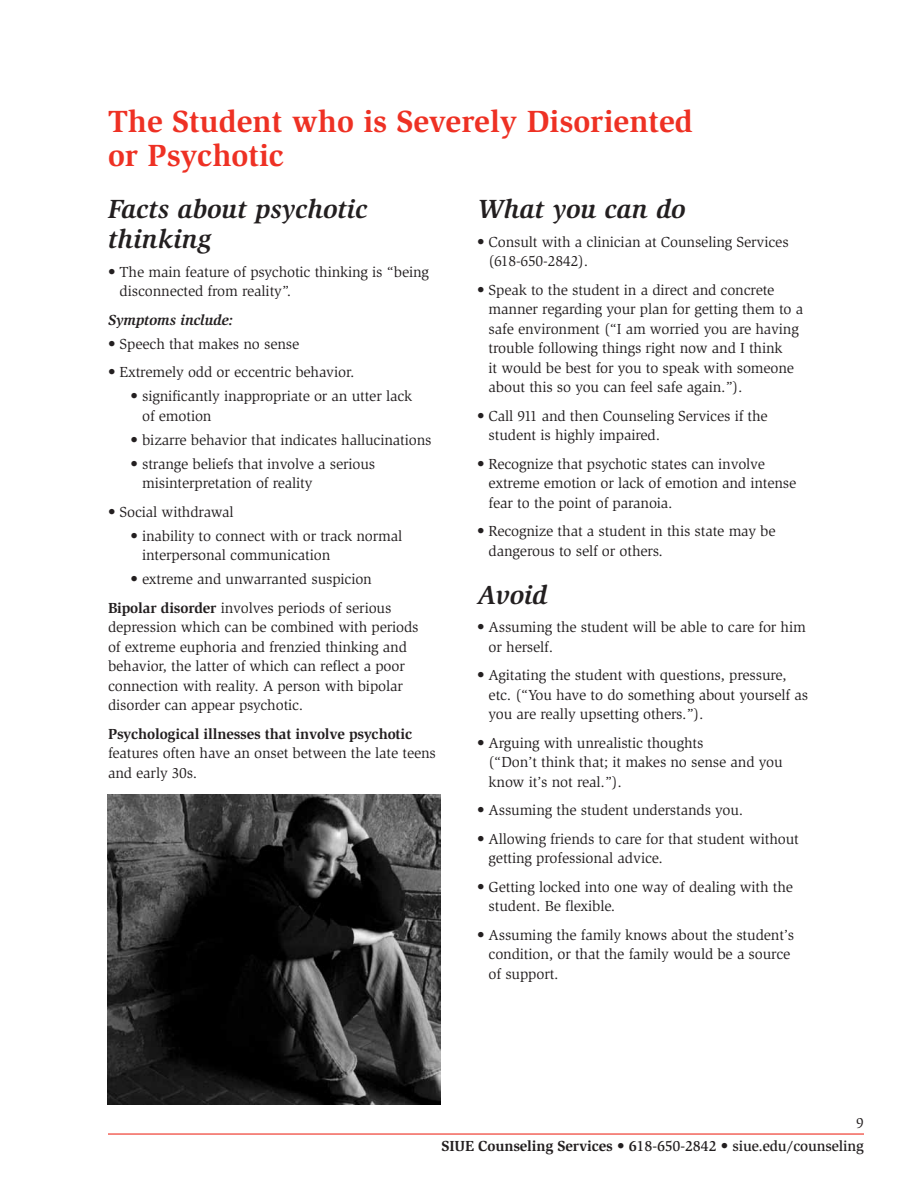
<style>
.page{position:relative;width:918px;height:1188px;background:#fff}
.page>*{position:absolute;margin:0;border:0;box-sizing:border-box;transform-origin:0 0}
.t1{font:700 31.5px/34.5px "Slimbach";color:#ee3124}
.t2{font:italic 700 27px/30px "Slimbach";color:#231f20}
.t3{font:15px/19.5px "Slimbach";letter-spacing:-.01em;color:#231f20}
.t4{font:500 15px/23.7px "Slimbach";letter-spacing:-.01em;color:#231f20;text-align:right}
.t5{font:700 15px "Slimbach";letter-spacing:-.01em;color:#231f20}
.t6{font:italic 700 15px "Slimbach";letter-spacing:-.01em;color:#231f20}
.s1{font-weight:700}
.s2{font-weight:400}
</style>
<div class="page">
<img style="left:107px;top:795px;width:334px;height:309px">
<hr style="left:108px;top:1133px;width:756px;height:2px;background:#ee3124">
<h1 class="t1" style="left:108px;top:104px;width:586px">The Student who is Severely Disoriented or Psychotic</h1>
<h2 class="t2" style="left:108px;top:194px;width:261px">Facts about psychotic thinking</h2>
<p class="t3" style="left:120px;top:262px;width:311px;text-indent:-12px">• The main feature of psychotic thinking is “being disconnected from reality”.</p>
<p class="t6" style="left:108px;top:311px;width:127px">Symptoms include:</p>
<p class="t3" style="left:108px;top:334px;width:193px">• Speech that makes no sense</p>
<p class="t3" style="left:108px;top:363px;width:248px">• Extremely odd or eccentric behavior.</p>
<p class="t3" style="left:142px;top:387px;width:272px;text-indent:-12px">• significantly inappropriate or an utter lack of emotion</p>
<p class="t3" style="left:131px;top:430px;width:303px">• bizarre behavior that indicates hallucinations</p>
<p class="t3" style="left:142px;top:454px;width:235px;text-indent:-12px">• strange beliefs that involve a serious misinterpretation of reality</p>
<p class="t3" style="left:108px;top:502px;width:127px">• Social withdrawal</p>
<p class="t3" style="left:142px;top:526px;width:262px;text-indent:-12px">• inability to connect with or track normal interpersonal communication</p>
<p class="t3" style="left:108px;top:565px;width:285px;line-height:28.5px;text-align:center">• extreme and unwarranted suspicion<br><span class="s1">Bipolar disorder</span> involves periods of serious</p>
<p class="t3" style="left:108px;top:618px;width:312px">depression which can be combined with periods of extreme euphoria and frenzied thinking and behavior, the latter of which can reflect a poor connection with reality. A person with bipolar disorder can appear psychotic.</p>
<p class="t5" style="left:108px;top:725px;width:306px">Psychological illnesses that involve psychotic</p>
<p class="t3" style="left:108px;top:744px;width:330px">features often have an onset between the late teens and early 30s.</p>
<h2 class="t2" style="left:477px;top:194px;width:210px">What you can do</h2>
<p class="t3" style="left:489px;top:232px;width:302px;text-indent:-12px">• Consult with a clinician at Counseling Services (618-650-2842).</p>
<p class="t3" style="left:489px;top:280px;width:316px;text-indent:-12px">• Speak to the student in a direct and concrete manner regarding your plan for getting them to a safe environment (“I am worried you are having trouble following things right now and I think<br>it would be best for you to speak with someone about this so you can feel safe again.”).</p>
<p class="t3" style="left:489px;top:406px;width:281px;text-indent:-12px">• Call 911 and then Counseling Services if the student is highly impaired.</p>
<p class="t3" style="left:489px;top:454px;width:309px;text-indent:-12px">• Recognize that psychotic states can involve extreme emotion or lack of emotion and intense fear to the point of paranoia.</p>
<p class="t3" style="left:489px;top:522px;width:289px;text-indent:-12px">• Recognize that a student in this state may be dangerous to self or others.</p>
<h2 class="t2" style="left:477px;top:580px;width:72px">Avoid</h2>
<p class="t3" style="left:489px;top:618px;width:319px;text-indent:-12px">• Assuming the student will be able to care for him or herself.</p>
<p class="t3" style="left:489px;top:666px;width:321px;text-indent:-12px">• Agitating the student with questions, pressure, etc. (“You have to do something about yourself as you are really upsetting others.”).</p>
<p class="t3" style="left:489px;top:733px;width:296px;text-indent:-12px">• Arguing with unrealistic thoughts<br>(“Don’t think that; it makes no sense and you know it’s not real.”).</p>
<p class="t3" style="left:477px;top:801px;width:268px">• Assuming the student understands you.</p>
<p class="t3" style="left:489px;top:829px;width:312px;text-indent:-12px">• Allowing friends to care for that student without getting professional advice.</p>
<p class="t3" style="left:489px;top:877px;width:306px;text-indent:-12px">• Getting locked into one way of dealing with the student. Be flexible.</p>
<p class="t3" style="left:489px;top:925px;width:307px;text-indent:-12px">• Assuming the family knows about the student’s condition, or that the family would be a source of support.</p>
<p class="t4" style="left:441px;top:1111px;width:424px"><span class="s2">9<br></span><span class="s1">SIUE Counseling Services • 6</span>18-650-2842 • siue.edu/counseling</p>
</div>
